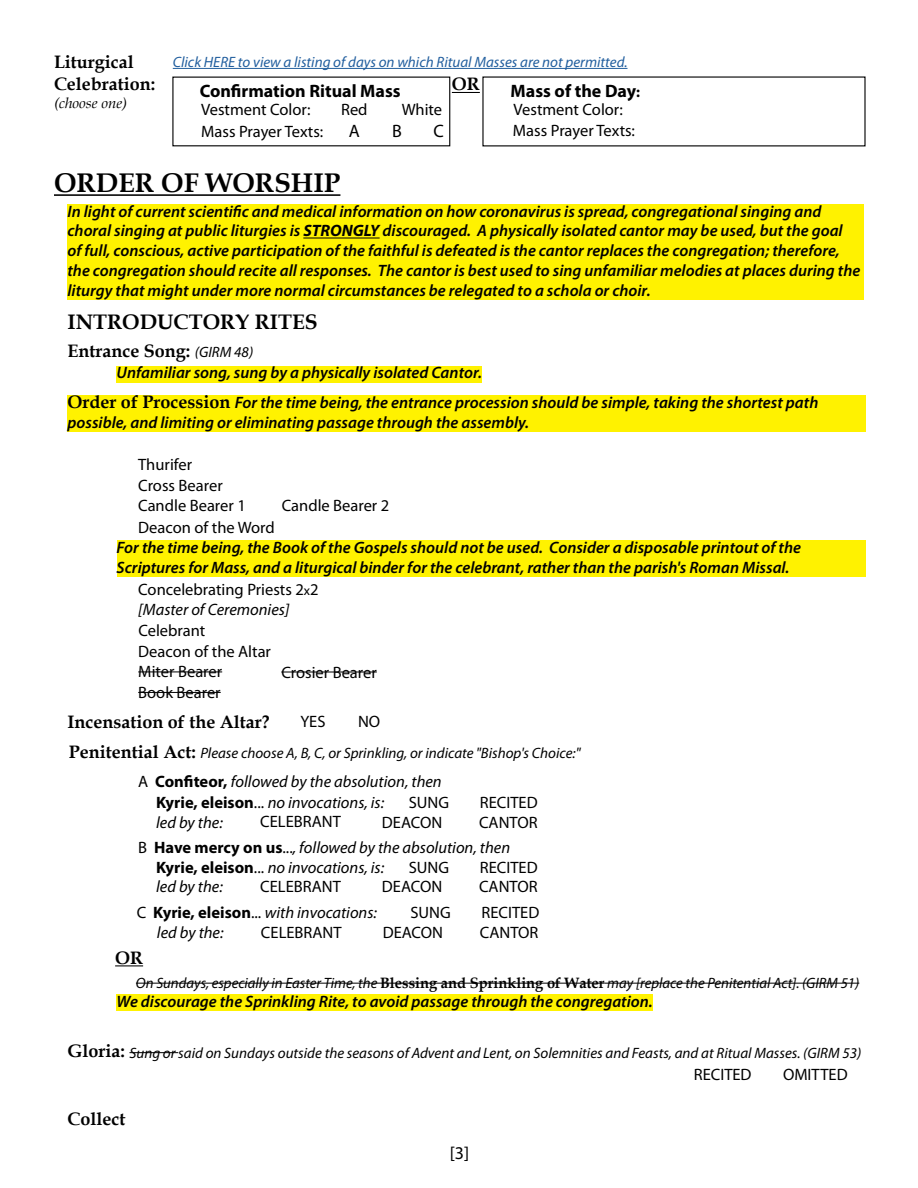
<style>
.page{position:relative;width:918px;height:1188px;background:#fff}
.page>*{position:absolute;margin:0;border:0;box-sizing:border-box;transform-origin:0 0}
.t1{font:700 27px "Book Antiqua";color:#000}
.t2{font:700 21px "Book Antiqua";color:#000}
.t3{font:700 18px/21.6px "Book Antiqua";color:#000}
.t4{font:700 18px "Myriad Pro";color:#000}
.t5{font:18px "Myriad Pro";color:#000}
.t6{font:italic 600 16.5px/19.8px "Myriad Pro";color:#000}
.t7{font:16.5px/20.9px "Myriad Pro";color:#000}
.t8{font:italic 16.5px/19.5px "Myriad Pro";color:#000}
.t9{font:italic 15px "Myriad Pro";color:#000}
.t10{font:italic 15px "Myriad Pro";color:#215e9e}
.t11{font:italic 15px "Book Antiqua";color:#000}
.s1{font-size:15px}
.s2{font-weight:700}
.s3{font-family:"Myriad Pro";font-weight:400;font-style:italic;font-size:15px}
.s4{font-family:"Book Antiqua";font-weight:700;font-style:normal;font-size:18px}
.s5{font-size:13.5px}
.s6{font-style:italic}
.s7{font-style:normal}
.s8{font-weight:700;font-style:normal}
.s9{font-family:"Book Antiqua";font-weight:700;font-style:normal}
</style>
<div class="page">
<hr style="left:54px;top:194px;width:286px;height:2px;background:#000">
<div style="left:68px;top:395px;width:798px;height:37px;background:#fff200"></div>
<hr style="left:138px;top:672px;width:84px;height:1px;background:#000">
<hr style="left:281px;top:672px;width:96px;height:1px;background:#000">
<hr style="left:138px;top:692px;width:83px;height:1px;background:#000">
<div style="left:117px;top:541px;width:749px;height:36px;background:#fff200"></div>
<hr style="left:129px;top:1052px;width:49px;height:1px;background:#000">
<svg style="left:452px;top:92px;width:28px;height:1px"></svg>
<hr style="left:173px;top:68px;width:455px;height:1px;background:#215e9e">
<div style="left:68px;top:204px;width:796px;height:96px;background:#fff200"></div>
<hr style="left:303px;top:238px;width:77px;height:1px;background:#000">
<hr style="left:136px;top:983px;width:244px;height:1px;background:#000">
<hr style="left:380px;top:983px;width:225px;height:1px;background:#000">
<hr style="left:605px;top:983px;width:254px;height:1px;background:#000">
<svg style="left:115px;top:965px;width:28px;height:1px"></svg>
<div style="left:117px;top:995px;width:536px;height:16px;background:#fff200"></div>
<div style="left:117px;top:366px;width:365px;height:16px;background:#fff200"></div>
<p class="t3" style="left:54px;top:51px;width:103px">Liturgical<br>Celebration:</p>
<p class="t11" style="left:54px;top:92px;width:75px">(choose one)</p>
<p class="t10" style="left:173px;top:53px;width:456px">Click HERE to view a listing of days on which Ritual Masses are not permitted.</p>
<p class="t3" style="left:452px;top:73px;width:29px">OR</p>
<p class="t4" style="left:200px;top:79px;width:203px">Confirmation Ritual Mass</p>
<p class="t7" style="left:201px;top:99px;width:124px;line-height:21.5px">Vestment Color:<br>Mass Prayer Texts:</p>
<p class="t7" style="left:341px;top:99px;width:28px">Red</p>
<p class="t7" style="left:402px;top:99px;width:42px">White</p>
<p class="t4" style="left:511px;top:79px;width:131px">Mass of the Day<span class="s1">:</span></p>
<p class="t7" style="left:514px;top:99px;width:111px">Vestment Color:</p>
<p class="t5" style="left:349px;top:120px;width:13px">A</p>
<p class="t5" style="left:392px;top:120px;width:11px">B</p>
<p class="t5" style="left:433px;top:120px;width:12px">C</p>
<p class="t7" style="left:513px;top:120px;width:124px">Mass Prayer Texts:</p>
<h1 class="t1" style="left:54px;top:164px;width:288px">ORDER OF WORSHIP</h1>
<p class="t6" style="left:68px;top:201px;width:794px">In light of current scientific and medical information on how coronavirus is spread, congregational singing and choral singing at public liturgies is <span class="s2">STRONGLY</span> discouraged. A physically isolated cantor may be used, but the goal of full, conscious, active participation of the faithful is defeated is the cantor replaces the congregation; therefore, the congregation should recite all responses. The cantor is best used to sing unfamiliar melodies at places during the liturgy that might under more normal circumstances be relegated to a schola or choir.</p>
<p class="t2" style="left:68px;top:308px;width:252px">INTRODUCTORY RITES</p>
<p class="t3" style="left:68px;top:340px;width:187px">Entrance Song: <span class="s3">(GIRM 48)</span></p>
<p class="t6" style="left:117px;top:362px;width:367px">Unfamiliar song, sung by a physically isolated Cantor.</p>
<p class="t6" style="left:68px;top:392px;width:752px"><span class="s4">Order of Procession</span> For the time being, the entrance procession should be simple, taking the shortest path possible, and limiting or eliminating passage through the assembly.</p>
<p class="t7" style="left:138px;top:454px;width:86px">Thurifer<br>Cross Bearer</p>
<p class="t7" style="left:138px;top:517px;width:138px">Deacon of the Word</p>
<p class="t7" style="left:138px;top:495px;width:109px">Candle Bearer 1</p>
<p class="t7" style="left:282px;top:495px;width:109px">Candle Bearer 2</p>
<p class="t6" style="left:117px;top:537px;width:686px">For the time being, the Book of the Gospels should not be used. Consider a disposable printout of the<br>Scriptures for Mass, and a liturgical binder for the celebrant, rather than the parish's Roman Missal.</p>
<p class="t7" style="left:138px;top:579px;width:182px;line-height:20.2px">Concelebrating Priests 2<span class="s5">x</span>2 <span class="s6">[Master of Ceremonies]</span></p>
<p class="t7" style="left:138px;top:620px;width:134px">Celebrant<br>Deacon of the Altar<br>Miter Bearer</p>
<p class="t7" style="left:281px;top:661px;width:97px">Crosier Bearer</p>
<p class="t7" style="left:138px;top:682px;width:84px">Book Bearer</p>
<p class="t3" style="left:68px;top:711px;width:204px">Incensation of the Altar?</p>
<p class="t7" style="left:300px;top:711px;width:27px">YES</p>
<p class="t7" style="left:358px;top:711px;width:24px">NO</p>
<p class="t9" style="left:69px;top:743px;width:513px"><span class="s4">Penitential Act:</span> Please choose A, B, C, or Sprinkling, or indicate "Bishop's Choice:"</p>
<p class="t8" style="left:156px;top:771px;width:287px;line-height:20.7px;text-indent:-18px"><span class="s7">A</span> <span class="s8">Confiteor,</span> followed by the absolution, then<br><span class="s8">Kyrie, eleison</span><span class="s7">...</span> no invocations, is:</p>
<p class="t7" style="left:409px;top:792px;width:42px">SUNG</p>
<p class="t7" style="left:480px;top:792px;width:59px">RECITED</p>
<p class="t8" style="left:156px;top:812px;width:68px">led by the:</p>
<p class="t7" style="left:260px;top:811px;width:82px">CELEBRANT</p>
<p class="t7" style="left:382px;top:811px;width:62px">DEACON</p>
<p class="t7" style="left:479px;top:811px;width:60px">CANTOR</p>
<p class="t8" style="left:156px;top:838px;width:356px;text-indent:-18px"><span class="s7">B</span> <span class="s8">Have mercy on us</span><span class="s7">...</span>, followed by the absolution, then<br><span class="s8">Kyrie, eleison</span><span class="s7">...</span> no invocations, is:</p>
<p class="t7" style="left:409px;top:856px;width:42px">SUNG</p>
<p class="t7" style="left:480px;top:857px;width:59px">RECITED</p>
<p class="t8" style="left:156px;top:877px;width:68px">led by the:</p>
<p class="t7" style="left:260px;top:876px;width:82px">CELEBRANT</p>
<p class="t7" style="left:382px;top:876px;width:62px">DEACON</p>
<p class="t7" style="left:479px;top:876px;width:60px">CANTOR</p>
<p class="t8" style="left:137px;top:903px;width:242px"><span class="s7">C</span> <span class="s8">Kyrie, eleison</span><span class="s7">...</span> with invocations:</p>
<p class="t7" style="left:411px;top:902px;width:42px">SUNG</p>
<p class="t7" style="left:482px;top:902px;width:59px">RECITED</p>
<p class="t8" style="left:157px;top:923px;width:68px">led by the:</p>
<p class="t7" style="left:261px;top:922px;width:82px">CELEBRANT</p>
<p class="t7" style="left:383px;top:922px;width:62px">DEACON</p>
<p class="t7" style="left:480px;top:922px;width:60px">CANTOR</p>
<p class="t3" style="left:115px;top:947px;width:29px">OR</p>
<p class="t9" style="left:136px;top:974px;width:725px">On Sundays, especially in Easter Time, the <span class="s9">Blessing and Sprinkling of Water</span> may [replace the Penitential Act]. (GIRM 51)</p>
<p class="t6" style="left:117px;top:991px;width:538px">We discourage the Sprinkling Rite, to avoid passage through the congregation.</p>
<p class="t3" style="left:68px;top:1040px;width:59px">Gloria:</p>
<p class="t9" style="left:129px;top:1043px;width:734px">Sung or said on Sundays outside the seasons of Advent and Lent, on Solemnities and Feasts, and at Ritual Masses. (GIRM 53)</p>
<p class="t3" style="left:68px;top:1108px;width:59px">Collect</p>
<p class="t5" style="left:450px;top:1141px;width:21px">[3]</p>
<p class="t7" style="left:694px;top:1064px;width:59px">RECITED</p>
<p class="t7" style="left:783px;top:1064px;width:66px">OMITTED</p>
</div>
